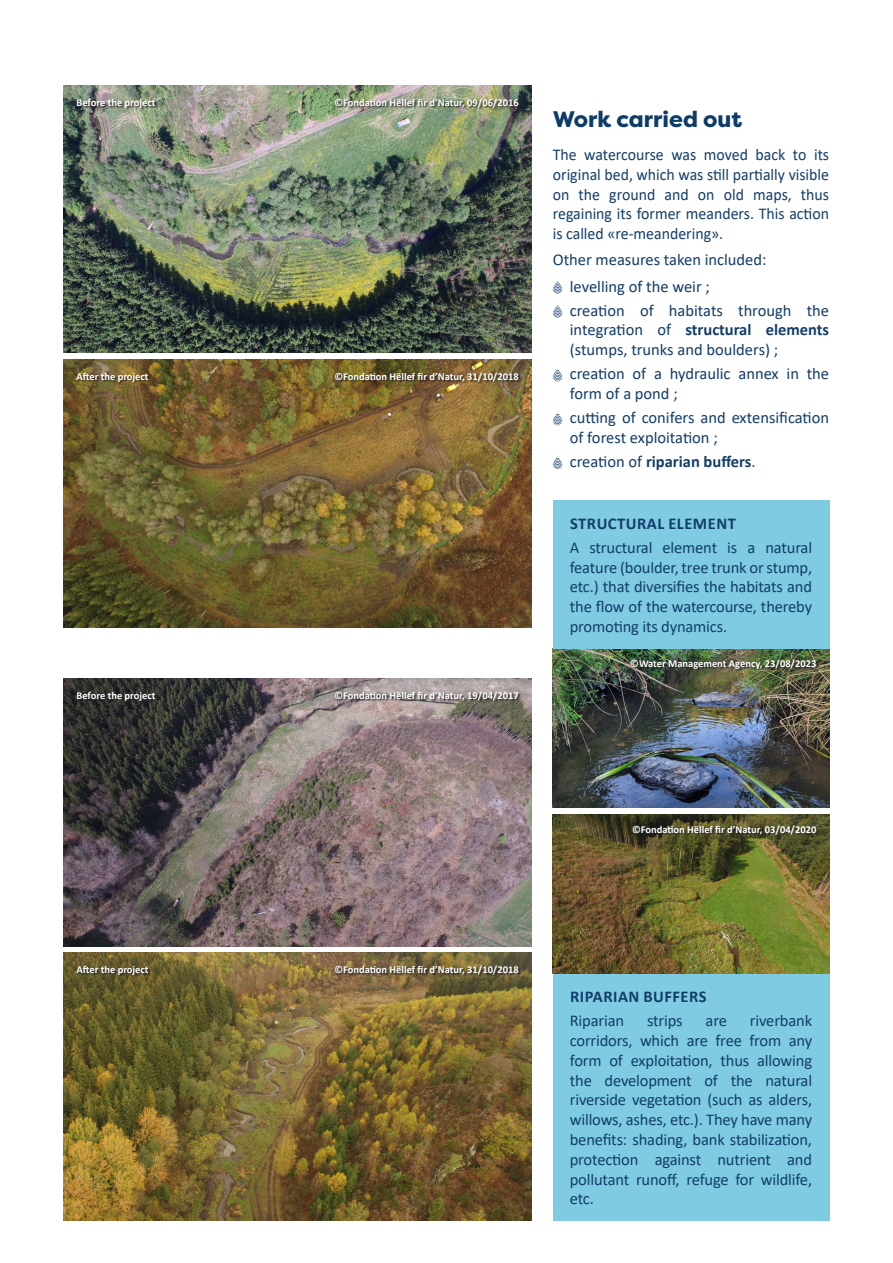
<style>
.page{position:relative;width:893px;height:1263px;background:#fff}
.page>*{position:absolute;margin:0;border:0;box-sizing:border-box;transform-origin:0 0}
.t1{font:800 22.5px "Filson Pro";color:#0e3c69}
.t2{font:16.5px/19.8px "Calibri";color:#133d6a;text-align:justify}
.t3{font:16.5px/19.8px "Calibri";color:#133d6a;text-align:justify;scale:.96 1}
.t4{font:700 16.5px "Calibri";letter-spacing:.03em;color:#133d6a}
.t5{font:700 16.5px "Calibri";color:#133d6a}
.t6{font:700 10.5px "Calibri";color:#fff}
.s1{font-weight:700}
.s2{font-weight:400}
</style>
<div class="page">
<img style="left:553px;top:648px;width:276px;height:160px">
<img style="left:553px;top:814px;width:276px;height:160px">
<svg style="left:633px;top:825px;width:186px;height:13px;background:#444224"></svg>
<img style="left:630px;top:659px;width:189px;height:13px">
<img style="left:64px;top:952px;width:467px;height:268px">
<svg style="left:553px;top:281px;width:9px;height:13px"></svg>
<svg style="left:553px;top:305px;width:9px;height:13px"></svg>
<svg style="left:553px;top:369px;width:9px;height:12px"></svg>
<svg style="left:553px;top:412px;width:9px;height:13px"></svg>
<svg style="left:553px;top:456px;width:9px;height:13px"></svg>
<img style="left:64px;top:85px;width:467px;height:268px">
<img style="left:64px;top:359px;width:467px;height:268px">
<img style="left:64px;top:678px;width:467px;height:268px">
<div style="left:553px;top:974px;width:276px;height:246px;background:#7fcce2"></div>
<img style="left:335px;top:98px;width:187px;height:12px">
<svg style="left:335px;top:372px;width:187px;height:13px;background:#66522d"></svg>
<svg style="left:335px;top:965px;width:187px;height:13px;background:#665635"></svg>
<svg style="left:335px;top:691px;width:187px;height:13px;background:#837a77"></svg>
<div style="left:553px;top:500px;width:276px;height:148px;background:#7fcce2"></div>
<svg style="left:77px;top:692px;width:82px;height:12px"></svg>
<svg style="left:77px;top:99px;width:82px;height:11px"></svg>
<svg style="left:76px;top:966px;width:76px;height:12px"></svg>
<svg style="left:76px;top:373px;width:76px;height:12px"></svg>
<p class="t6" style="left:77px;top:95px;width:80px">Before the project</p>
<p class="t6" style="left:334px;top:95px;width:186px">©Fondation Hëllef fir d’Natur, 09/06/2016</p>
<p class="t6" style="left:77px;top:369px;width:74px">After the project</p>
<p class="t6" style="left:334px;top:369px;width:186px">©Fondation Hëllef fir d’Natur, 31/10/2018</p>
<p class="t1" style="left:553px;top:105px;width:191px">Work carried out</p>
<p class="t3" style="left:553px;top:144px;width:289px">The watercourse was moved back to its original bed, which was still partially visible on the ground and on old maps, thus regaining its former meanders. This action is called «re-meandering».</p>
<p class="t2" style="left:553px;top:250px;width:215px">Other measures taken included:</p>
<p class="t2" style="left:570px;top:276px;width:142px">levelling of the weir ;</p>
<p class="t2" style="left:570px;top:300px;width:261px">creation of habitats through the integration of <span class="s1">structural elements </span>(stumps, trunks and boulders) ;</p>
<p class="t2" style="left:570px;top:363px;width:261px">creation of a hydraulic annex in the form of a pond ;</p>
<p class="t2" style="left:570px;top:407px;width:261px">cutting of conifers and extensification of forest exploitation ;</p>
<p class="t5" style="left:570px;top:450px;width:187px"><span class="s2">creation of</span> riparian buffers<span class="s2">.</span></p>
<p class="t4" style="left:570px;top:511px;width:167px">STRUCTURAL ELEMENT</p>
<p class="t2" style="left:570px;top:537px;width:244px">A structural element is a natural feature (boulder, tree trunk or stump, etc.) that diversifies the habitats and the flow of the watercourse, thereby promoting its dynamics.</p>
<p class="t6" style="left:630px;top:656px;width:188px">©Water Management Agency, 23/08/2023</p>
<p class="t6" style="left:77px;top:688px;width:80px">Before the project</p>
<p class="t6" style="left:334px;top:688px;width:186px">©Fondation Hëllef fir d’Natur, 19/04/2017</p>
<p class="t6" style="left:632px;top:822px;width:186px">©Fondation Hëllef fir d’Natur, 03/04/2020</p>
<p class="t6" style="left:77px;top:962px;width:74px">After the project</p>
<p class="t6" style="left:334px;top:962px;width:186px">©Fondation Hëllef fir d’Natur, 31/10/2018</p>
<p class="t4" style="left:570px;top:985px;width:138px">RIPARIAN BUFFERS</p>
<p class="t2" style="left:570px;top:1010px;width:56px">Riparian</p>
<p class="t2" style="left:647px;top:1010px;width:37px">strips</p>
<p class="t2" style="left:706px;top:1010px;width:23px">are</p>
<p class="t2" style="left:570px;top:1010px;width:244px;text-indent:180px">riverbank corridors, which are free from any form of exploitation, thus allowing the development of the natural riverside vegetation (such as alders, willows, ashes, etc.). They have many benefits: shading, bank stabilization, protection against nutrient and pollutant runoff, refuge for wildlife, etc.</p>
</div>
